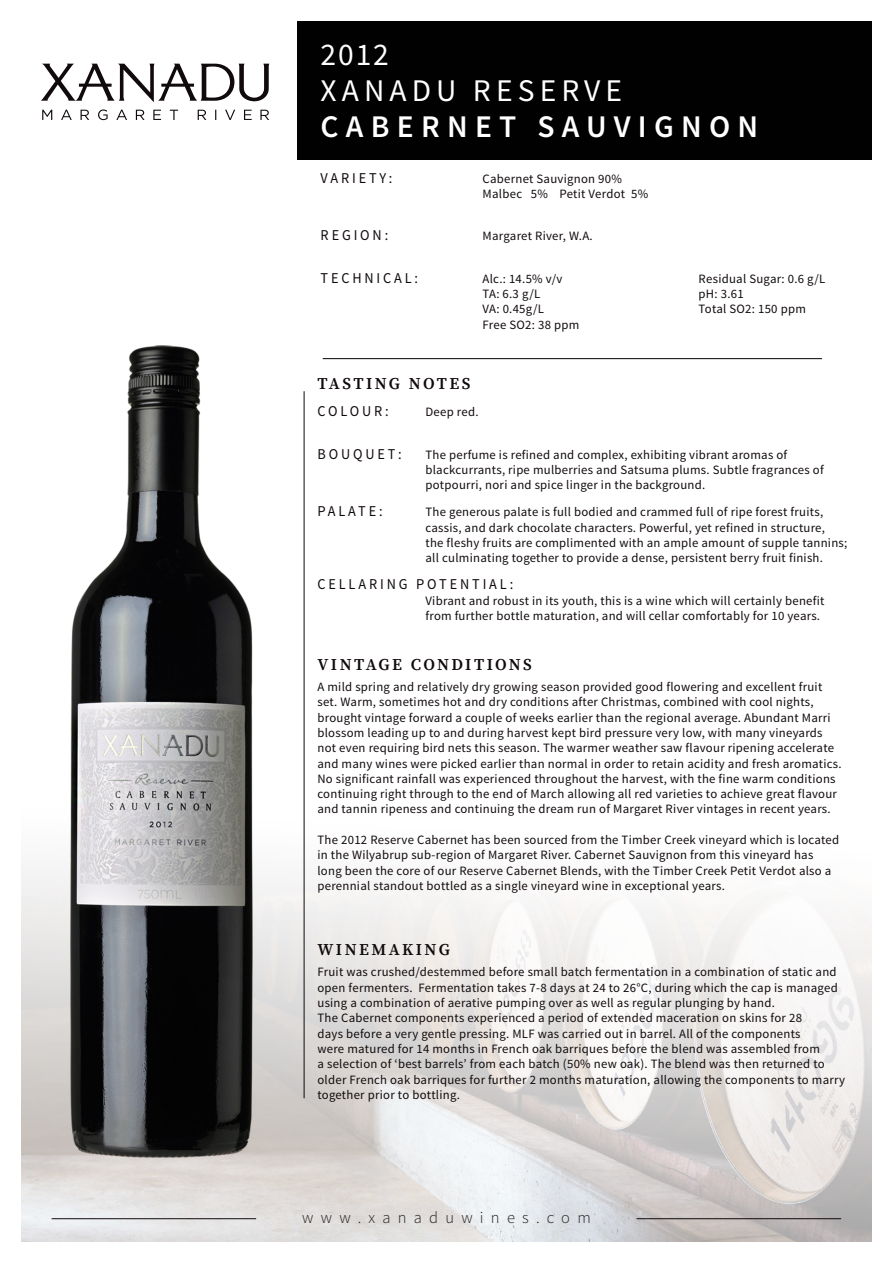
<style>
.page{position:relative;width:893px;height:1263px;background:#fff}
.page>*{position:absolute;margin:0;border:0;box-sizing:border-box;transform-origin:0 0}
.t1{font:31.5px "Source Sans Pro";letter-spacing:.16em;color:#fff}
.t2{font:600 31.5px "Source Sans Pro";letter-spacing:.23em;color:#fff}
.t3{font:600 16.5px "Source Serif Pro";letter-spacing:.145em;color:#110a0c}
.t4{font:300 16.5px "Source Sans Pro";letter-spacing:.44em;color:#231f20}
.t5{font:15px "Source Sans Pro";letter-spacing:.2em;color:#110a0c;scale:.95 1}
.t6{font:12.75px/15.3px "Source Sans Pro";letter-spacing:.02em;color:#110a0c}
</style>
<div class="page">
<img style="left:21px;top:885px;width:851px;height:357px">
<div style="left:297px;top:21px;width:575px;height:139px;background:#010101"></div>
<svg style="left:41px;top:64px;width:228px;height:38px"></svg>
<svg style="left:42px;top:109px;width:227px;height:11px"></svg>
<hr style="left:323px;top:358px;width:499px;height:1px;background:#010101">
<hr style="left:52px;top:1218px;width:204px;height:1px;background:#110a0c">
<hr style="left:637px;top:1218px;width:204px;height:1px;background:#110a0c">
<img style="left:21px;top:345px;width:295px;height:844px">
<p class="t1" style="left:321px;top:35px;width:70px">2012</p>
<p class="t1" style="left:321px;top:71px;width:303px">XANADU RESERVE</p>
<p class="t2" style="left:321px;top:107px;width:439px">CABERNET SAUVIGNON</p>
<p class="t5" style="left:321px;top:169px;width:77px">VARIETY:</p>
<p class="t6" style="left:483px;top:171px;width:141px">Cabernet Sauvignon 90%</p>
<p class="t6" style="left:483px;top:186px;width:167px">Malbec 5% Petit Verdot 5%</p>
<p class="t5" style="left:321px;top:226px;width:73px">REGION:</p>
<p class="t6" style="left:483px;top:229px;width:112px">Margaret River, W.A.</p>
<p class="t5" style="left:321px;top:268px;width:104px">TECHNICAL:</p>
<p class="t6" style="left:483px;top:271px;width:81px">Alc.: 14.5% v/v</p>
<p class="t6" style="left:699px;top:271px;width:128px">Residual Sugar: 0.6 g/L</p>
<p class="t6" style="left:483px;top:286px;width:59px">TA: 6.3 g/L</p>
<p class="t6" style="left:699px;top:286px;width:47px">pH: 3.61</p>
<p class="t6" style="left:483px;top:302px;width:63px">VA: 0.45g/L</p>
<p class="t6" style="left:699px;top:302px;width:109px">Total SO2: 150 ppm</p>
<p class="t6" style="left:483px;top:317px;width:98px">Free SO2: 38 ppm</p>
<p class="t3" style="left:317px;top:374px;width:155px">TASTING NOTES</p>
<p class="t5" style="left:317px;top:402px;width:77px">COLOUR:</p>
<p class="t6" style="left:425px;top:405px;width:55px">Deep red.</p>
<p class="t5" style="left:317px;top:444px;width:90px">BOUQUET:</p>
<p class="t6" style="left:425px;top:447px;width:363px">The perfume is refined and complex, exhibiting vibrant aromas of</p>
<p class="t6" style="left:425px;top:462px;width:400px">blackcurrants, ripe mulberries and Satsuma plums. Subtle fragrances of</p>
<p class="t6" style="left:425px;top:478px;width:281px">potpourri, nori and spice linger in the background.</p>
<p class="t5" style="left:317px;top:502px;width:70px">PALATE:</p>
<p class="t6" style="left:425px;top:505px;width:399px">The generous palate is full bodied and crammed full of ripe forest fruits,</p>
<p class="t6" style="left:425px;top:520px;width:401px">cassis, and dark chocolate characters. Powerful, yet refined in structure,</p>
<p class="t6" style="left:425px;top:535px;width:423px">the fleshy fruits are complimented with an ample amount of supple tannins;</p>
<p class="t6" style="left:425px;top:551px;width:399px">all culminating together to provide a dense, persistent berry fruit finish.</p>
<p class="t5" style="left:317px;top:575px;width:208px">CELLARING POTENTIAL:</p>
<p class="t6" style="left:425px;top:593px;width:400px">Vibrant and robust in its youth, this is a wine which will certainly benefit from further bottle maturation, and will cellar comfortably for 10 years.</p>
<p class="t3" style="left:317px;top:655px;width:216px">VINTAGE CONDITIONS</p>
<p class="t6" style="left:317px;top:679px;width:526px">A mild spring and relatively dry growing season provided good flowering and excellent fruit set. Warm, sometimes hot and dry conditions after Christmas, combined with cool nights, brought vintage forward a couple of weeks earlier than the regional average. Abundant Marri blossom leading up to and during harvest kept bird pressure very low, with many vineyards not even requiring bird nets this season. The warmer weather saw flavour ripening accelerate and many wines were picked earlier than normal in order to retain acidity and fresh aromatics.<br>No significant rainfall was experienced throughout the harvest, with the fine warm conditions continuing right through to the end of March allowing all red varieties to achieve great flavour and tannin ripeness and continuing the dream run of Margaret River vintages in recent years.</p>
<p class="t6" style="left:317px;top:832px;width:523px">The 2012 Reserve Cabernet has been sourced from the Timber Creek vineyard which is located in the Wilyabrup sub-region of Margaret River. Cabernet Sauvignon from this vineyard has long been the core of our Reserve Cabernet Blends, with the Timber Creek Petit Verdot also a perennial standout bottled as a single vineyard wine in exceptional years.</p>
<p class="t3" style="left:317px;top:940px;width:134px">WINEMAKING</p>
<p class="t6" style="left:317px;top:965px;width:522px;text-align:justify">Fruit was crushed/destemmed before small batch fermentation in a combination of static and open fermenters. Fermentation takes 7-8 days at 24 to 26°C, during which the cap is managed using a combination of aerative pumping over as well as regular plunging by hand.</p>
<p class="t6" style="left:317px;top:1011px;width:529px">The Cabernet components experienced a period of extended maceration on skins for 28<br>days before a very gentle pressing. MLF was carried out in barrel. All of the components<br>were matured for 14 months in French oak barriques before the blend was assembled from<br>a selection of ‘best barrels’ from each batch (50% new oak). The blend was then returned to older French oak barriques for further 2 months maturation, allowing the components to marry together prior to bottling.</p>
<p class="t4" style="left:302px;top:1207px;width:290px">www.xanaduwines.com</p>
</div>
